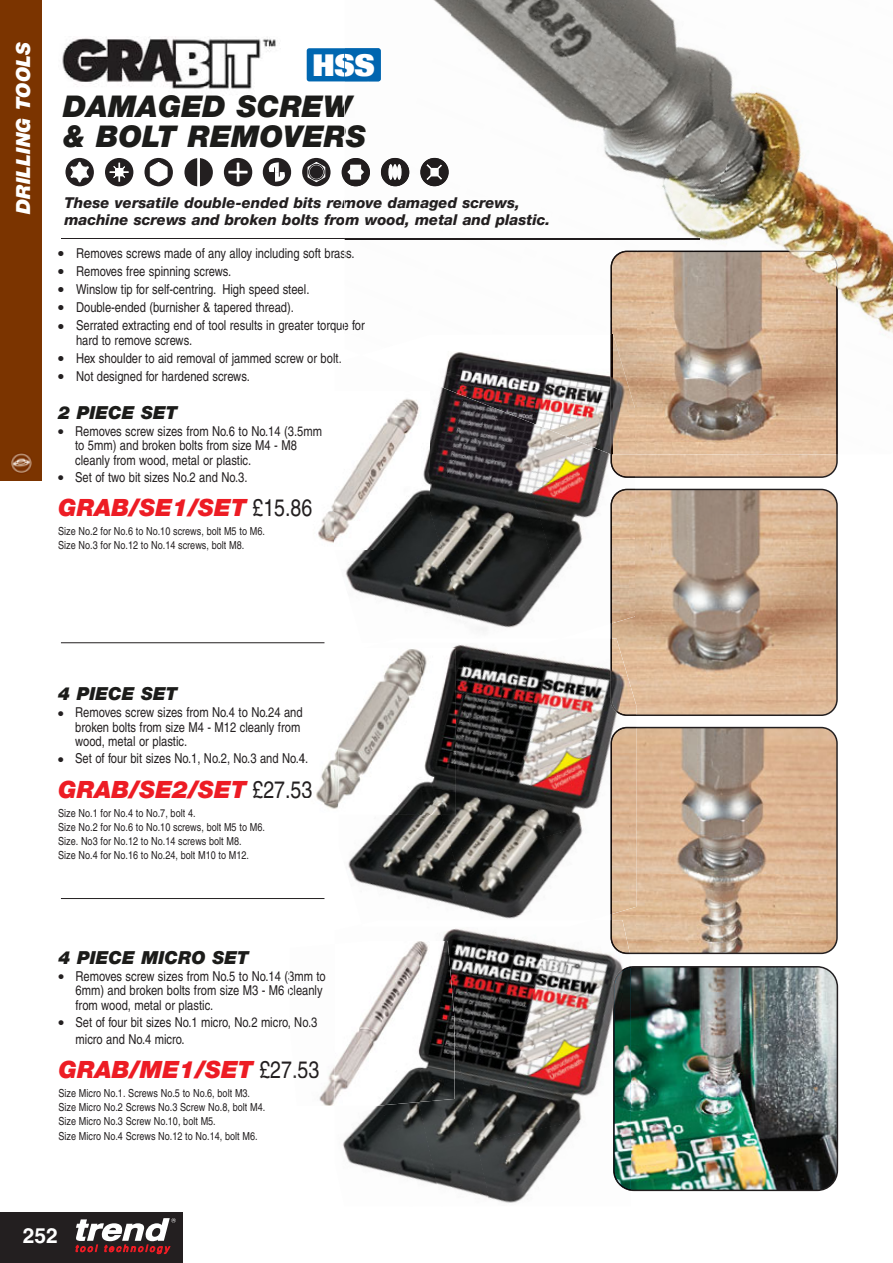
<style>
.page{position:relative;width:893px;height:1263px;background:#fff}
.page>*{position:absolute;margin:0;border:0;box-sizing:border-box;transform-origin:0 0}
.t1{font:800 30.6px "Imago BQ";color:#fff}
.t2{font:italic 900 30px/30px "Helvetica Neue";color:#1c1c1a}
.t3{font:italic 900 23.85px "Helvetica Neue";color:#ed1c24}
.t4{font:700 21px "Helvetica LT";color:#fff}
.t5{font:italic 900 19.5px "Helvetica Neue";color:#fff}
.t6{font:italic 900 18px "Helvetica Neue";color:#1c1c1a}
.t7{font:italic 800 15px/16.5px "Helvetica Neue";color:#231f20}
.t8{font:condensed 13.65px/14.5px "Helvetica LT";color:#231f20}
.t9{font:condensed 11.1px/14.2px "Helvetica LT";color:#231f20}
.t10{font:italic 9.45px "Helvetica";letter-spacing:.235em;color:#e91d24}
.s1{font-family:"Helvetica LT";font-weight:400;font-style:normal;font-stretch:condensed;color:#231f20}
</style>
<div class="page">
<div style="left:0;top:1212px;width:183px;height:51px;background:#231f20"></div>
<svg style="left:76px;top:1218px;width:100px;height:23px"></svg>
<img style="left:62px;top:37px;width:214px;height:52px">
<div style="left:342px;top:158px;width:28px;height:28px;background:#231f20;border-radius:50%"></div>
<svg style="left:302px;top:158px;width:29px;height:28px"></svg>
<svg style="left:308px;top:162px;width:17px;height:20px"></svg>
<div style="left:310px;top:165px;width:13px;height:14px;background:#231f20;border-radius:50%"></div>
<div style="left:308px;top:164px;width:16px;height:16px;border:1px solid #231f20;border-radius:50%"></div>
<svg style="left:262px;top:157px;width:30px;height:30px"></svg>
<div style="left:224px;top:158px;width:28px;height:28px;background:#231f20;border-radius:50%"></div>
<div style="left:184px;top:158px;width:29px;height:28px;background:#231f20;border-radius:50%"></div>
<hr style="left:197px;top:152px;width:3px;height:36px;background:#fff">
<svg style="left:144px;top:158px;width:29px;height:28px"></svg>
<svg style="left:150px;top:162px;width:17px;height:20px"></svg>
<div style="left:105px;top:158px;width:28px;height:28px;background:#231f20;border-radius:50%"></div>
<div style="left:65px;top:158px;width:29px;height:28px;background:#231f20;border-radius:50%"></div>
<svg style="left:70px;top:162px;width:19px;height:20px"></svg>
<svg style="left:110px;top:163px;width:19px;height:19px"></svg>
<div style="left:116px;top:168px;width:7px;height:8px;background:#fff"></div>
<div style="left:115px;top:168px;width:8px;height:8px;border:1px solid #fff"></div>
<svg style="left:229px;top:163px;width:18px;height:19px"></svg>
<hr style="left:61px;top:239px;width:638px;height:1px;background:#231f20">
<hr style="left:61px;top:642px;width:263px;height:1px;background:#231f20">
<hr style="left:61px;top:898px;width:263px;height:1px;background:#231f20">
<svg style="left:631px;top:727px;width:207px;height:227px;background:#c6a88e"></svg>
<svg style="left:610px;top:489px;width:228px;height:227px;background:#c1a389"></svg>
<svg style="left:635px;top:454px;width:203px;height:24px;background:#d4b192"></svg>
<div style="left:0;top:0;width:42px;height:480px;background:#7b3400"></div>
<img style="left:11px;top:453px;width:21px;height:20px">
<img style="left:429px;top:454px;width:78px;height:177px">
<img style="left:507px;top:454px;width:128px;height:181px">
<img style="left:345px;top:483px;width:125px;height:148px">
<img style="left:610px;top:489px;width:25px;height:135px">
<img style="left:611px;top:505px;width:1px;height:119px">
<img style="left:611px;top:489px;width:16px;height:16px">
<img style="left:610px;top:454px;width:25px;height:24px">
<img style="left:611px;top:454px;width:24px;height:23px">
<div style="left:307px;top:48px;width:74px;height:33px;background:#0067b1;border-radius:3px"></div>
<img style="left:631px;top:966px;width:207px;height:225px">
<img style="left:458px;top:0;width:28px;height:239px">
<img style="left:866px;top:318px;width:27px;height:18px">
<img style="left:486px;top:0;width:116px;height:239px">
<img style="left:345px;top:0;width:113px;height:239px">
<img style="left:602px;top:0;width:87px;height:251px">
<img style="left:345px;top:0;width:56px;height:128px">
<img style="left:689px;top:48px;width:204px;height:270px">
<img style="left:854px;top:169px;width:39px;height:115px">
<img style="left:606px;top:0;width:20px;height:6px">
<svg style="left:419px;top:156px;width:31px;height:32px"></svg>
<img style="left:381px;top:158px;width:28px;height:28px">
<img style="left:345px;top:158px;width:25px;height:28px">
<img style="left:388px;top:164px;width:13px;height:16px">
<img style="left:350px;top:165px;width:11px;height:14px">
<svg style="left:347px;top:169px;width:17px;height:6px"></svg>
<img style="left:345px;top:197px;width:175px;height:14px">
<img style="left:345px;top:214px;width:205px;height:13px">
<img style="left:345px;top:95px;width:9px;height:22px">
<img style="left:345px;top:125px;width:21px;height:22px">
<img style="left:602px;top:239px;width:97px;height:1px">
<img style="left:611px;top:251px;width:226px;height:203px">
<img style="left:429px;top:334px;width:183px;height:120px">
<img style="left:345px;top:48px;width:36px;height:33px">
<img style="left:345px;top:54px;width:29px;height:23px">
<img style="left:452px;top:644px;width:184px;height:173px">
<img style="left:348px;top:774px;width:121px;height:131px">
<img style="left:455px;top:817px;width:181px;height:107px">
<img style="left:455px;top:908px;width:19px;height:12px">
<img style="left:610px;top:727px;width:26px;height:187px">
<img style="left:611px;top:743px;width:2px;height:171px">
<img style="left:611px;top:727px;width:16px;height:16px">
<img style="left:610px;top:638px;width:26px;height:78px">
<img style="left:611px;top:638px;width:25px;height:77px">
<img style="left:442px;top:920px;width:189px;height:191px">
<img style="left:441px;top:1033px;width:50px;height:161px">
<img style="left:342px;top:1106px;width:99px;height:79px">
<img style="left:476px;top:1111px;width:106px;height:92px">
<img style="left:610px;top:937px;width:17px;height:17px">
<img style="left:611px;top:920px;width:19px;height:33px">
<img style="left:613px;top:966px;width:18px;height:225px">
<img style="left:614px;top:967px;width:17px;height:223px">
<img style="left:442px;top:920px;width:150px;height:7px">
<img style="left:318px;top:398px;width:111px;height:151px">
<img style="left:318px;top:426px;width:4px;height:12px">
<img style="left:316px;top:749px;width:22px;height:60px">
<img style="left:338px;top:648px;width:118px;height:167px">
<img style="left:319px;top:1067px;width:16px;height:39px">
<img style="left:335px;top:941px;width:120px;height:165px">
<h3 class="t5" style="left:16px;top:214px;width:174px;rotate:-90deg">DRILLING TOOLS</h3>
<h1 class="t1" style="left:313px;top:54px;width:63px">HSS</h1>
<h2 class="t2" style="left:63px;top:94px;width:305px">DAMAGED SCREW &amp; BOLT REMOVERS</h2>
<p class="t7" style="left:64px;top:196px;width:487px">These versatile double-ended bits remove damaged screws, machine screws and broken bolts from wood, metal and plastic.</p>
<p class="t8" style="left:76px;top:246px;width:290px;line-height:18.1px">Removes screws made of any alloy including soft brass.<br>Removes free spinning screws.<br>Winslow tip for self-centring. High speed steel.<br>Double-ended (burnisher &amp; tapered thread).<br>Serrated extracting end of tool results in greater torque for</p>
<p class="t8" style="left:76px;top:333px;width:267px;line-height:17.9px">hard to remove screws.<br>Hex shoulder to aid removal of jammed screw or bolt.<br>Not designed for hardened screws.</p>
<h3 class="t6" style="left:58px;top:406px;width:121px">2 PIECE SET</h3>
<p class="t8" style="left:75px;top:425px;width:248px">Removes screw sizes from No.6 to No.14 (3.5mm to 5mm) and broken bolts from size M4 - M8 cleanly from wood, metal or plastic.</p>
<p class="t8" style="left:75px;top:471px;width:174px">Set of two bit sizes No.2 and No.3.</p>
<h3 class="t3" style="left:58px;top:499px;width:256px">GRAB/SE1/SET <span class="s1">£15.86</span></h3>
<p class="t9" style="left:58px;top:525px;width:208px">Size No.2 for No.6 to No.10 screws, bolt M5 to M6.<br>Size No.3 for No.12 to No.14 screws, bolt M8.</p>
<h3 class="t6" style="left:58px;top:687px;width:121px">4 PIECE SET</h3>
<p class="t8" style="left:75px;top:707px;width:229px">Removes screw sizes from No.4 to No.24 and broken bolts from size M4 - M12 cleanly from wood, metal or plastic.</p>
<p class="t8" style="left:75px;top:753px;width:235px">Set of four bit sizes No.1, No.2, No.3 and No.4.</p>
<h3 class="t3" style="left:58px;top:780px;width:256px">GRAB/SE2/SET <span class="s1">£27.53</span></h3>
<p class="t9" style="left:58px;top:807px;width:208px">Size No.1 for No.4 to No.7, bolt 4.<br>Size No.2 for No.6 to No.10 screws, bolt M5 to M6.<br>Size. No3 for No.12 to No.14 screws bolt M8.<br>Size No.4 for No.16 to No.24, bolt M10 to M12.</p>
<h3 class="t6" style="left:58px;top:951px;width:192px">4 PIECE MICRO SET</h3>
<p class="t8" style="left:76px;top:970px;width:252px">Removes screw sizes from No.5 to No.14 (3mm to<br>6mm) and broken bolts from size M3 - M6 cleanly from wood, metal or plastic.</p>
<p class="t8" style="left:76px;top:1015px;width:243px;line-height:17.1px">Set of four bit sizes No.1 micro, No.2 micro, No.3 micro and No.4 micro.</p>
<h3 class="t3" style="left:58px;top:1061px;width:262px">GRAB/ME1/SET <span class="s1">£27.53</span></h3>
<p class="t9" style="left:58px;top:1087px;width:208px">Size Micro No.1. Screws No.5 to No.6, bolt M3.<br>Size Micro No.2 Screws No.3 Screw No.8, bolt M4.<br>Size Micro No.3 Screw No.10, bolt M5.<br>Size Micro No.4 Screws No.12 to No.14, bolt M6.</p>
<h3 class="t4" style="left:23px;top:1228px;width:37px">252</h3>
<p class="t10" style="left:75px;top:1243px;width:95px">tool technology</p>
</div>
